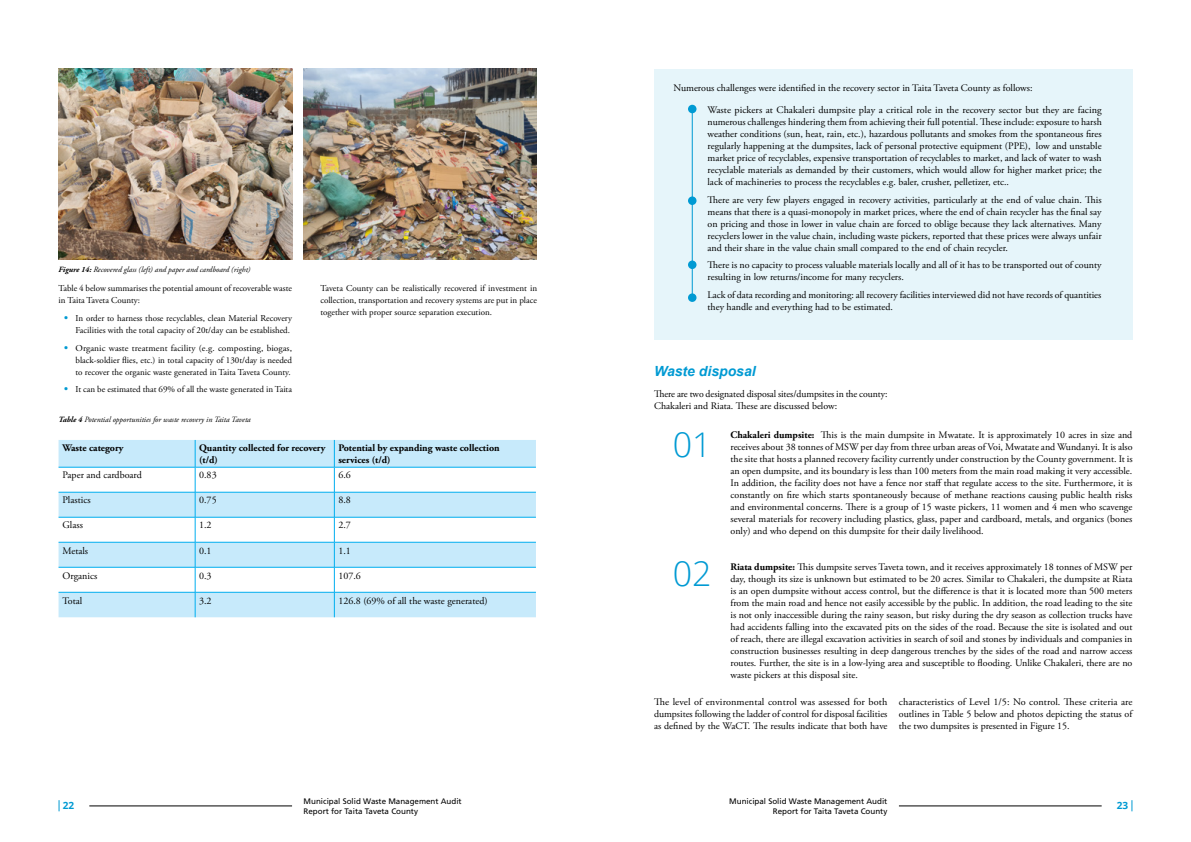
<style>
.page{position:relative;width:1191px;height:842px;background:#fff}
.page>*{position:absolute;margin:0;border:0;box-sizing:border-box;transform-origin:0 0}
.t1{font:300 34px "Open Sans";color:#009ad3}
.t2{font:italic 700 14px "Arial";color:#009ad3}
.t3{font:10px/12px "Adobe Garamond Pro";color:#000;text-align:justify}
.t4{font:700 10px/12px "Adobe Garamond Pro";color:#000}
.t5{font:700 10px "Open Sans";color:#009ad3}
.t6{font:9px/12px "Adobe Garamond Pro";color:#000}
.t7{font:9px/12px "Adobe Garamond Pro";color:#000;text-align:justify;scale:1.04 1}
.t8{font:8px/10px "Frutiger LT Std";color:#000}
.t9{font:italic 8px "Adobe Garamond Pro";color:#000}
.s1{font-weight:700}
.s2{font-weight:700;font-size:10px;color:#009ad2}
</style>
<div class="page">
<img style="left:59px;top:69px;width:233px;height:190px">
<img style="left:303px;top:69px;width:234px;height:190px">
<div style="left:654px;top:69px;width:478px;height:270px;background:#e6f5fa"></div>
<div style="left:688px;top:105px;width:8px;height:8px;background:#009ad3;border-radius:50%"></div>
<div style="left:688px;top:196px;width:8px;height:9px;background:#009ad3;border-radius:50%"></div>
<div style="left:688px;top:261px;width:8px;height:8px;background:#009ad3;border-radius:50%"></div>
<div style="left:688px;top:293px;width:8px;height:9px;background:#009ad3;border-radius:50%"></div>
<hr style="left:692px;top:105px;width:1px;height:194px;background:#009ad3">
<svg style="left:59px;top:440px;width:477px;height:177px;fill:#c7eafb"></svg>
<hr style="left:59px;top:492px;width:136px;height:1px;background:#00aeef">
<hr style="left:195px;top:492px;width:139px;height:1px;background:#00aeef">
<hr style="left:334px;top:492px;width:202px;height:1px;background:#00aeef">
<hr style="left:59px;top:517px;width:136px;height:1px;background:#00aeef">
<hr style="left:195px;top:517px;width:139px;height:1px;background:#00aeef">
<hr style="left:334px;top:517px;width:202px;height:1px;background:#00aeef">
<hr style="left:59px;top:567px;width:136px;height:1px;background:#00aeef">
<hr style="left:195px;top:567px;width:139px;height:1px;background:#00aeef">
<hr style="left:334px;top:567px;width:202px;height:1px;background:#00aeef">
<hr style="left:59px;top:592px;width:136px;height:1px;background:#00aeef">
<hr style="left:195px;top:592px;width:139px;height:1px;background:#00aeef">
<svg style="left:195px;top:440px;width:1px;height:177px"></svg>
<hr style="left:334px;top:592px;width:202px;height:1px;background:#00aeef">
<svg style="left:334px;top:440px;width:1px;height:177px"></svg>
<hr style="left:59px;top:467px;width:136px;height:1px;background:#00aeef">
<hr style="left:195px;top:467px;width:139px;height:1px;background:#00aeef">
<hr style="left:334px;top:467px;width:202px;height:1px;background:#00aeef">
<hr style="left:59px;top:542px;width:136px;height:1px;background:#00aeef">
<hr style="left:195px;top:542px;width:139px;height:1px;background:#00aeef">
<hr style="left:334px;top:542px;width:202px;height:1px;background:#00aeef">
<hr style="left:89px;top:806px;width:203px;height:1px;background:#000">
<hr style="left:899px;top:806px;width:202px;height:1px;background:#000">
<p class="t3" style="left:673px;top:82px;width:361px">Numerous challenges were identified in the recovery sector in Taita Taveta County as follows:</p>
<p class="t3" style="left:707px;top:104px;width:396px">Waste pickers at Chakaleri dumpsite play a critical role in the recovery sector but they are facing numerous challenges hindering them from achieving their full potential. These include: exposure to harsh weather conditions (sun, heat, rain, etc.), hazardous pollutants and smokes from the spontaneous fires regularly happening at the dumpsites, lack of personal protective equipment (PPE), low and unstable market price of recyclables, expensive transportation of recyclables to market, and lack of water to wash recyclable materials as demanded by their customers, which would allow for higher market price; the lack of machineries to process the recyclables e.g. baler, crusher, pelletizer, etc..</p>
<p class="t3" style="left:707px;top:194px;width:396px">There are very few players engaged in recovery activities, particularly at the end of value chain. This means that there is a quasi-monopoly in market prices, where the end of chain recycler has the final say on pricing and those in lower in value chain are forced to oblige because they lack alternatives. Many recyclers lower in the value chain, including waste pickers, reported that these prices were always unfair and their share in the value chain small compared to the end of chain recycler.</p>
<p class="t3" style="left:707px;top:259px;width:395px">There is no capacity to process valuable materials locally and all of it has to be transported out of county resulting in low returns/income for many recyclers.</p>
<p class="t3" style="left:707px;top:289px;width:395px">Lack of data recording and monitoring: all recovery facilities interviewed did not have records of quantities they handle and everything had to be estimated.</p>
<p class="t9" style="left:59px;top:265px;width:193px"><span class="s1">Figure 14:</span> Recovered glass (left) and paper and cardboard (right)</p>
<p class="t6" style="left:59px;top:283px;width:235px">Table 4 below summarises the potential amount of recoverable waste in Taita Taveta County:</p>
<p class="t6" style="left:64px;top:312px;width:229px;text-align:right"><span class="s2">•</span> In order to harness those recyclables, clean Material Recovery<br>Facilities with the total capacity of 20t/day can be established.</p>
<p class="t7" style="left:76px;top:342px;width:210px;text-indent:-11px"><span class="s2">•</span> Organic waste treatment facility (e.g. composting, biogas, black-soldier flies, etc.) in total capacity of 130t/day is needed to recover the organic waste generated in Taita Taveta County.</p>
<p class="t6" style="left:64px;top:384px;width:229px"><span class="s2">•</span> It can be estimated that 69% of all the waste generated in Taita</p>
<p class="t3" style="left:654px;top:388px;width:235px">There are two designated disposal sites/dumpsites in the county:<br>Chakaleri and Riata. These are discussed below:</p>
<p class="t6" style="left:320px;top:283px;width:218px;text-align:justify">Taveta County can be realistically recovered if investment in collection, transportation and recovery systems are put in place together with proper source separation execution.</p>
<h2 class="t2" style="left:654px;top:362px;width:103px">Waste disposal</h2>
<p class="t9" style="left:59px;top:414px;width:194px"><span class="s1">Table 4</span> Potential opportunities for waste recovery in Taita Taveta</p>
<p class="t4" style="left:63px;top:442px;width:63px">Waste category</p>
<p class="t4" style="left:199px;top:442px;width:128px">Quantity collected for recovery (t/d)</p>
<p class="t4" style="left:338px;top:442px;width:163px">Potential by expanding waste collection services (t/d)</p>
<p class="t3" style="left:63px;top:470px;width:81px">Paper and cardboard</p>
<p class="t3" style="left:199px;top:470px;width:19px">0.83</p>
<p class="t3" style="left:338px;top:470px;width:14px">6.6</p>
<p class="t3" style="left:63px;top:495px;width:30px">Plastics</p>
<p class="t3" style="left:199px;top:495px;width:19px">0.75</p>
<p class="t3" style="left:338px;top:495px;width:14px">8.8</p>
<p class="t3" style="left:63px;top:520px;width:22px">Glass</p>
<p class="t3" style="left:199px;top:520px;width:14px">1.2</p>
<p class="t3" style="left:338px;top:520px;width:14px">2.7</p>
<p class="t3" style="left:63px;top:545px;width:27px">Metals</p>
<p class="t3" style="left:199px;top:545px;width:14px">0.1</p>
<p class="t3" style="left:338px;top:545px;width:14px">1.1</p>
<p class="t3" style="left:63px;top:570px;width:36px">Organics</p>
<p class="t3" style="left:199px;top:570px;width:14px">0.3</p>
<p class="t3" style="left:338px;top:570px;width:24px">107.6</p>
<p class="t3" style="left:63px;top:595px;width:21px">Total</p>
<p class="t3" style="left:199px;top:595px;width:14px">3.2</p>
<p class="t3" style="left:338px;top:595px;width:151px">126.8 (69% of all the waste generated)</p>
<h1 class="t1" style="left:673px;top:421px;width:40px">01</h1>
<h1 class="t1" style="left:673px;top:551px;width:40px">02</h1>
<p class="t3" style="left:730px;top:429px;width:404px"><span class="s1">Chakaleri dumpsite:</span> This is the main dumpsite in Mwatate. It is approximately 10 acres in size and receives about 38 tonnes of MSW per day from three urban areas of Voi, Mwatate and Wundanyi. It is also the site that hosts a planned recovery facility currently under construction by the County government. It is an open dumpsite, and its boundary is less than 100 meters from the main road making it very accessible.<br>In addition, the facility does not have a fence nor staff that regulate access to the site. Furthermore, it is constantly on fire which starts spontaneously because of methane reactions causing public health risks and environmental concerns. There is a group of 15 waste pickers, 11 women and 4 men who scavenge several materials for recovery including plastics, glass, paper and cardboard, metals, and organics (bones only) and who depend on this dumpsite for their daily livelihood.</p>
<p class="t3" style="left:730px;top:561px;width:403px"><span class="s1">Riata dumpsite:</span> This dumpsite serves Taveta town, and it receives approximately 18 tonnes of MSW per day, though its size is unknown but estimated to be 20 acres. Similar to Chakaleri, the dumpsite at Riata is an open dumpsite without access control, but the difference is that it is located more than 500 meters from the main road and hence not easily accessible by the public. In addition, the road leading to the site is not only inaccessible during the rainy season, but risky during the dry season as collection trucks have had accidents falling into the excavated pits on the sides of the road. Because the site is isolated and out of reach, there are illegal excavation activities in search of soil and stones by individuals and companies in construction businesses resulting in deep dangerous trenches by the sides of the road and narrow access routes. Further, the site is in a low-lying area and susceptible to flooding. Unlike Chakaleri, there are no waste pickers at this disposal site.</p>
<p class="t3" style="left:654px;top:696px;width:235px">The level of environmental control was assessed for both dumpsites following the ladder of control for disposal facilities as defined by the WaCT. The results indicate that both have</p>
<p class="t3" style="left:899px;top:696px;width:235px">characteristics of Level 1/5: No control. These criteria are outlines in Table 5 below and photos depicting the status of the two dumpsites is presented in Figure 15.</p>
<p class="t8" style="left:303px;top:796px;width:160px">Municipal Solid Waste Management Audit<br>Report for Taita Taveta County</p>
<p class="t8" style="left:729px;top:796px;width:160px;text-align:right">Municipal Solid Waste Management Audit<br>Report for Taita Taveta County</p>
<p class="t5" style="left:63px;top:798px;width:13px">22</p>
<p class="t5" style="left:1116px;top:798px;width:13px">23</p>
</div>
